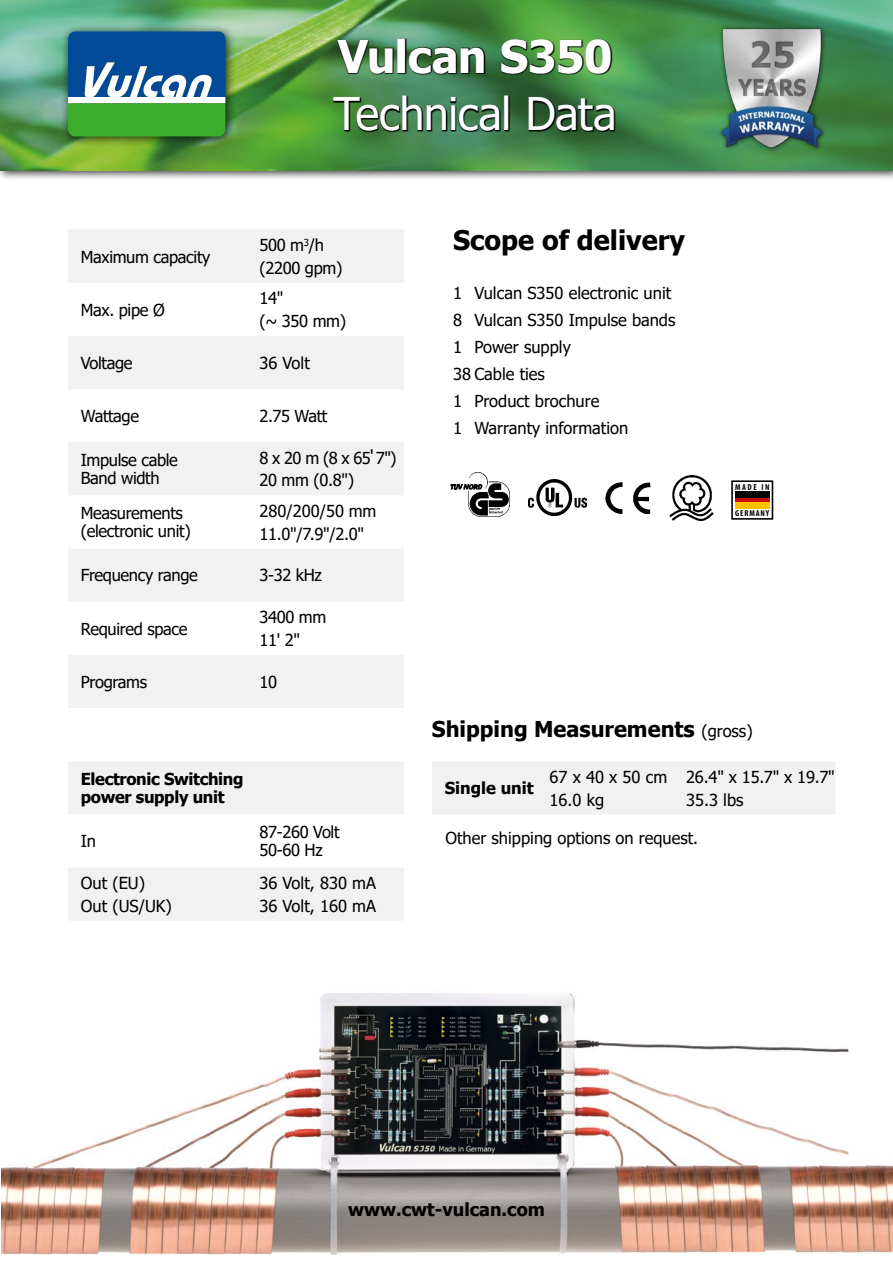
<style>
.page{position:relative;width:893px;height:1263px;background:#fff}
.page>*{position:absolute;margin:0;border:0;box-sizing:border-box;transform-origin:0 0}
.t1{font:45px "Tahoma";letter-spacing:-.02em;color:#fff}
.t2{font:700 45px "Tahoma";letter-spacing:-.015em;color:#fff}
.t3{font:700 27px "Tahoma";color:#000}
.t4{font:700 21.75px "Tahoma";color:#000}
.t5{font:700 18px "Tahoma";color:#000}
.t6{font:16.5px/22.5px "Tahoma";letter-spacing:-.02em;color:#000}
.t7{font:16.5px/27px "Tahoma";color:#000}
.t8{font:700 16.5px/18px "Tahoma";letter-spacing:-.02em;color:#000}
.t9{font:700 16.5px "Tahoma";color:#000}
.t10{font:700 condensed 8.7px "Myriad Pro";letter-spacing:.1em;color:#000}
.s1{font-weight:400;font-size:16.5px}
</style>
<div class="page">
<div style="left:0;top:0;width:893px;height:181px;background:#000;opacity:.75"></div>
<img style="left:0;top:0;width:893px;height:170px">
<div style="left:60px;top:24px;width:176px;height:123px;background:#000;opacity:.75"></div>
<svg style="left:68px;top:32px;width:157px;height:104px"></svg>
<img style="left:699px;top:20px;width:141px;height:139px">
<svg style="left:333px;top:38px;width:283px;height:94px;background:#2b5531"></svg>
<svg style="left:68px;top:230px;width:336px;height:690px;fill:#f1f1f1"></svg>
<div style="left:432px;top:761px;width:403px;height:53px;background:#f1f1f1"></div>
<img style="left:605px;top:482px;width:46px;height:33px">
<img style="left:528px;top:479px;width:59px;height:36px">
<svg style="left:731px;top:480px;width:43px;height:40px"></svg>
<div style="left:735px;top:497px;width:34px;height:5px;background:#c90c0f"></div>
<div style="left:735px;top:491px;width:34px;height:7px;background:#000"></div>
<div style="left:735px;top:502px;width:34px;height:7px;background:#fdc300"></div>
<img style="left:670px;top:476px;width:43px;height:44px">
<img style="left:450px;top:472px;width:60px;height:45px">
<img style="left:2px;top:993px;width:891px;height:261px">
<h1 class="t2" style="left:338px;top:25px;width:276px">Vulcan S350</h1>
<h1 class="t1" style="left:334px;top:83px;width:285px">Technical Data</h1>
<p class="t6" style="left:81px;top:246px;width:131px">Maximum capacity</p>
<p class="t6" style="left:259px;top:235px;width:84px">500 m<sup>3</sup>/h (2200 gpm)</p>
<p class="t6" style="left:81px;top:299px;width:85px">Max. pipe Ø</p>
<p class="t6" style="left:259px;top:288px;width:88px">14"<br>(~ 350 mm)</p>
<p class="t6" style="left:81px;top:352px;width:53px">Voltage</p>
<p class="t6" style="left:259px;top:352px;width:52px">36 Volt</p>
<p class="t6" style="left:81px;top:406px;width:60px">Wattage</p>
<p class="t6" style="left:259px;top:406px;width:69px">2.75 Watt</p>
<p class="t6" style="left:81px;top:452px;width:99px;line-height:18px">Impulse cable<br>Band width</p>
<p class="t6" style="left:259px;top:448px;width:139px">8 x 20 m (8 x 65ꞌ 7")<br>20 mm (0.8")</p>
<p class="t6" style="left:81px;top:505px;width:111px;line-height:18px">Measurements (electronic unit)</p>
<p class="t7" style="left:259px;top:501px;width:118px;line-height:22.5px">280/200/50 mm<br>11.0"/7.9"/2.0"</p>
<p class="t6" style="left:81px;top:565px;width:119px">Frequency range</p>
<p class="t6" style="left:259px;top:565px;width:64px">3-32 kHz</p>
<p class="t6" style="left:81px;top:618px;width:108px">Required space</p>
<p class="t6" style="left:259px;top:607px;width:68px">3400 mm<br>11ꞌ 2"</p>
<p class="t6" style="left:81px;top:671px;width:68px">Programs</p>
<p class="t6" style="left:259px;top:671px;width:19px">10</p>
<h2 class="t3" style="left:453px;top:221px;width:234px">Scope of delivery</h2>
<p class="t7" style="left:453px;top:280px;width:224px">1 Vulcan S350 electronic unit<br>8 Vulcan S350 Impulse bands<br>1 Power supply<br>38 Cable ties<br>1 Product brochure<br>1 Warranty information</p>
<p class="t10" style="left:735px;top:481px;width:36px">MADE IN</p>
<p class="t10" style="left:735px;top:508px;width:36px">GERMANY</p>
<p class="t8" style="left:81px;top:771px;width:164px">Electronic Switching power supply unit</p>
<p class="t6" style="left:81px;top:831px;width:17px">In</p>
<p class="t6" style="left:259px;top:824px;width:82px;line-height:18px">87-260 Volt<br>50-60 Hz</p>
<p class="t7" style="left:81px;top:873px;width:93px;line-height:22.5px">Out (EU)<br>Out (US/UK)</p>
<p class="t7" style="left:259px;top:873px;width:118px;line-height:22.5px">36 Volt, 830 mA<br>36 Volt, 160 mA</p>
<h3 class="t4" style="left:432px;top:714px;width:322px">Shipping Measurements <span class="s1">(gross)</span></h3>
<p class="t9" style="left:445px;top:777px;width:90px">Single unit</p>
<p class="t7" style="left:550px;top:767px;width:119px;line-height:22.5px">67 x 40 x 50 cm<br>16.0 kg</p>
<p class="t6" style="left:686px;top:767px;width:150px">26.4" x 15.7" x 19.7"<br>35.3 lbs</p>
<p class="t7" style="left:445px;top:825px;width:254px">Other shipping options on request.</p>
<p class="t5" style="left:348px;top:1197px;width:199px">www.cwt-vulcan.com</p>
</div>
